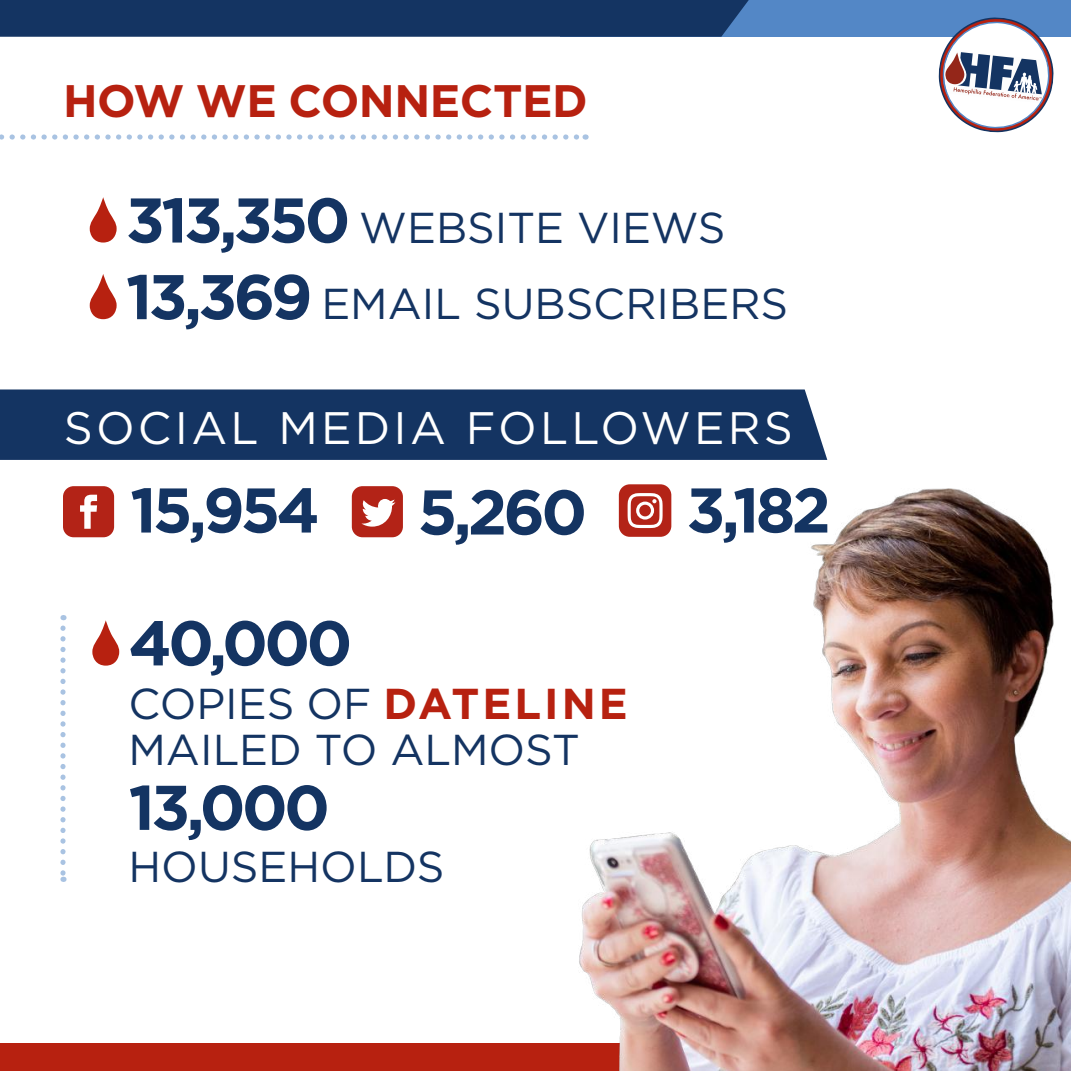
<style>
.page{position:relative;width:1071px;height:1071px;background:#fff}
.page>*{position:absolute;margin:0;border:0;box-sizing:border-box;transform-origin:0 0}
.t1{font:700 63px "Gotham";letter-spacing:-.06em;color:#143462}
.t2{font:45.5px "Gotham";letter-spacing:.07em;color:#fff}
.t3{font:700 45.5px "Gotham";letter-spacing:-.01em;color:#b72110}
.t4{font:43.23px/76.6px "Gotham";color:#143462}
.s1{font-weight:700;font-size:63px}
.s2{font-weight:700;color:#b72110}
</style>
<div class="page">
<div style="left:561px;top:0;width:510px;height:37px;background:#5387c6"></div>
<div style="left:0;top:0;width:749px;height:37px;background:#143462"></div>
<div style="left:0;top:1043px;width:1071px;height:28px;background:#b72110"></div>
<svg style="left:938px;top:17px;width:116px;height:116px"></svg>
<svg style="left:0;top:134px;width:586px;height:6px"></svg>
<svg style="left:90px;top:197px;width:27px;height:46px"></svg>
<svg style="left:90px;top:274px;width:27px;height:45px"></svg>
<div style="left:0;top:389px;width:827px;height:71px;background:#143462"></div>
<svg style="left:132px;top:488px;width:185px;height:55px"></svg>
<svg style="left:63px;top:486px;width:51px;height:51px;background:#bf463c"></svg>
<svg style="left:420px;top:490px;width:158px;height:55px"></svg>
<svg style="left:352px;top:486px;width:51px;height:51px"></svg>
<svg style="left:621px;top:484px;width:49px;height:5px"></svg>
<svg style="left:92px;top:620px;width:27px;height:46px"></svg>
<svg style="left:60px;top:628px;width:6px;height:254px"></svg>
<img style="left:578px;top:489px;width:493px;height:582px">
<p class="t3" style="left:63px;top:71px;width:526px">HOW WE CONNECTED</p>
<p class="t4" style="left:126px;top:188px;width:664px"><span class="s1">313,350</span> WEBSITE VIEWS<br><span class="s1">13,369</span> EMAIL SUBSCRIBERS</p>
<p class="t2" style="left:64px;top:399px;width:731px">SOCIAL MEDIA FOLLOWERS</p>
<h1 class="t1" style="left:128px;top:601px;width:225px">40,000</h1>
<p class="t4" style="left:128px;top:665px;width:501px">COPIES OF <span class="s2">DATELINE</span></p>
<p class="t4" style="left:128px;top:711px;width:453px">MAILED TO ALMOST</p>
<h1 class="t1" style="left:128px;top:766px;width:203px">13,000</h1>
<p class="t4" style="left:128px;top:827px;width:318px">HOUSEHOLDS</p>
</div>
